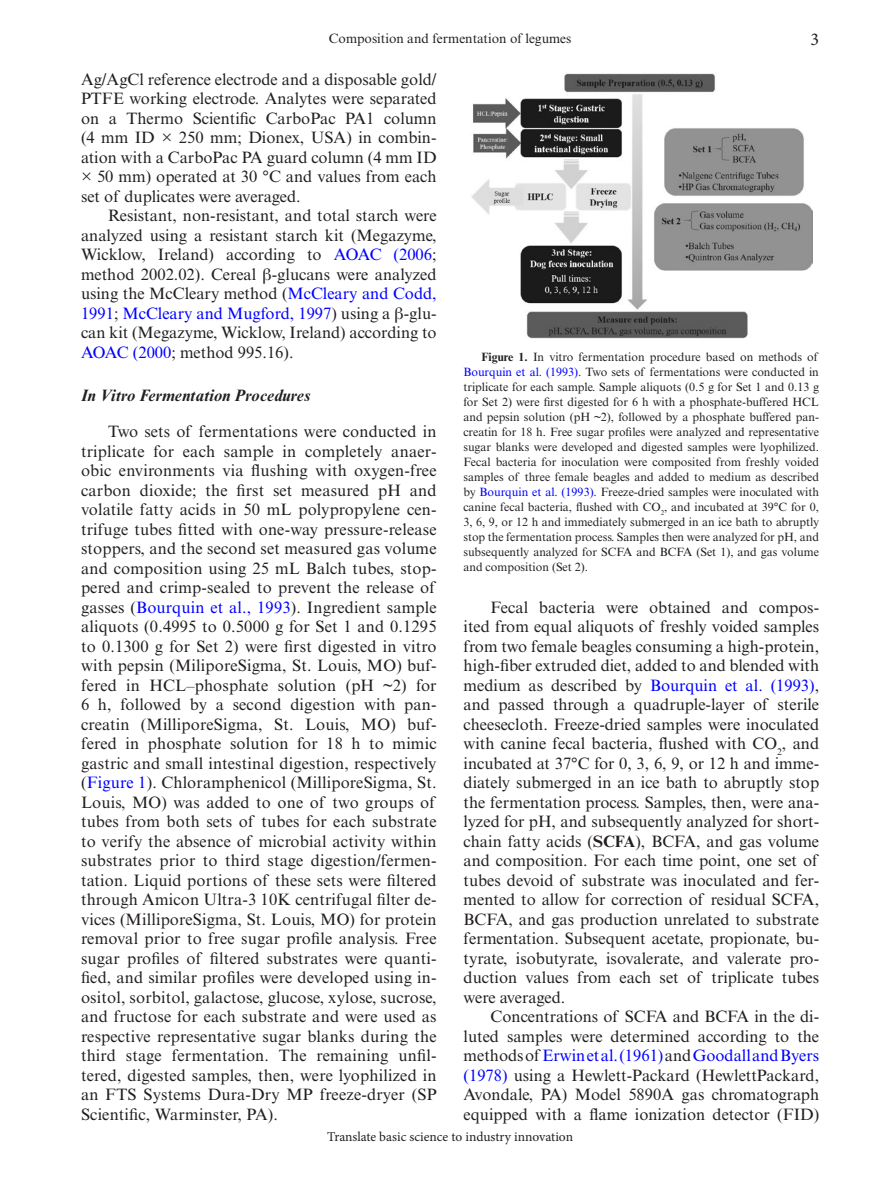
<style>
.page{position:relative;width:891px;height:1188px;background:#fff}
.page>*{position:absolute;margin:0;border:0;box-sizing:border-box;transform-origin:0 0}
.t1{font:18px "Minion Pro";color:#231f20}
.t2{font:16.5px/19.5px "Times New Roman MT Std";color:#231f20;text-align:justify}
.t3{font:italic 700 16.5px "Times New Roman MT Std";color:#231f20}
.t4{font:13.5px "Minion Pro";color:#231f20}
.t5{font:13.5px "Times New Roman MT Std";color:#231f20}
.t6{font:12px/15px "Times New Roman MT Std";color:#231f20;text-align:justify}
.s1{color:#00f}
.s2{font-family:"Gandhari Unicode"}
.s3{font-weight:700}
</style>
<div class="page">
<img style="left:471px;top:73px;width:341px;height:265px">
<p class="t5" style="left:329px;top:30px;width:244px">Composition and fermentation of legumes</p>
<p class="t1" style="left:810px;top:27px;width:10px">3</p>
<p class="t2" style="left:81px;top:69px;width:357px">Ag/AgCl reference electrode and a disposable gold/ PTFE working electrode. Analytes were separated on a Thermo Scientific CarboPac PA1 column (4 mm ID × 250 mm; Dionex, USA) in combin&shy;ation with a CarboPac PA guard column (4 mm ID × 50 mm) operated at 30 °C and values from each set of duplicates were averaged.</p>
<p class="t2" style="left:81px;top:206px;width:357px;text-indent:27px">Resistant, non-resistant, and total starch were analyzed using a resistant starch kit (Megazyme, Wicklow, Ireland) according to <span class="s1">AOAC (2006</span>; method 2002.02). Cereal <span class="s2">β</span>-glucans were analyzed using the McCleary method (<span class="s1">McCleary and Codd, 1991</span>; <span class="s1">McCleary and Mugford, 1997</span>) using a <span class="s2">β</span>-glu&shy;can kit (Megazyme, Wicklow, Ireland) according to <span class="s1">AOAC (2000</span>; method 995.16).</p>
<p class="t3" style="left:81px;top:386px;width:231px">In Vitro Fermentation Procedures</p>
<p class="t2" style="left:81px;top:422px;width:357px;text-indent:27px">Two sets of fermentations were conducted in triplicate for each sample in completely anaer&shy;obic environments via flushing with oxygen-free carbon dioxide; the first set measured pH and volatile fatty acids in 50 mL polypropylene cen&shy;trifuge tubes fitted with one-way pressure-release stoppers, and the second set measured gas volume and composition using 25 mL Balch tubes, stop&shy;pered and crimp-sealed to prevent the release of gasses (<span class="s1">Bourquin et al., 1993</span>). Ingredient sample aliquots (0.4995 to 0.5000 g for Set 1 and 0.1295 to 0.1300 g for Set 2) were first digested in vitro with pepsin (MiliporeSigma, St. Louis, MO) buf&shy;fered in HCL–phosphate solution (pH ~2) for 6 h, followed by a second digestion with pan&shy;creatin (MilliporeSigma, St. Louis, MO) buf&shy;fered in phosphate solution for 18 h to mimic gastric and small intestinal digestion, respectively (<span class="s1">Figure 1</span>). Chloramphenicol (MilliporeSigma, St.<br>Louis, MO) was added to one of two groups of tubes from both sets of tubes for each substrate to verify the absence of microbial activity within substrates prior to third stage digestion/fermen&shy;tation. Liquid portions of these sets were filtered through Amicon Ultra-3 10K centrifugal filter de&shy;vices (MilliporeSigma, St. Louis, MO) for protein removal prior to free sugar profile analysis. Free sugar profiles of filtered substrates were quanti&shy;fied, and similar profiles were developed using in&shy;ositol, sorbitol, galactose, glucose, xylose, sucrose, and fructose for each substrate and were used as respective representative sugar blanks during the third stage fermentation. The remaining unfil&shy;tered, digested samples, then, were lyophilized in an FTS Systems Dura-Dry MP freeze-dryer (SP Scientific, Warminster, PA).</p>
<p class="t6" style="left:463px;top:350px;width:357px;text-indent:18px"><span class="s3">Figure 1.</span> In vitro fermentation procedure based on methods of <span class="s1">Bourquin et al. (1993)</span>. Two sets of fermentations were conducted in triplicate for each sample. Sample aliquots (0.5 g for Set 1 and 0.13 g for Set 2) were first digested for 6 h with a phosphate-buffered HCL and pepsin solution (pH ~2), followed by a phosphate buffered pan&shy;creatin for 18 h. Free sugar profiles were analyzed and representative sugar blanks were developed and digested samples were lyophilized.<br>Fecal bacteria for inoculation were composited from freshly voided samples of three female beagles and added to medium as described by <span class="s1">Bourquin et al. (1993)</span>. Freeze-dried samples were inoculated with canine fecal bacteria, flushed with CO<sub>2</sub>, and incubated at 39°C for 0, 3, 6, 9, or 12 h and immediately submerged in an ice bath to abruptly stop the fermentation process. Samples then were analyzed for pH, and subsequently analyzed for SCFA and BCFA (Set 1), and gas volume and composition (Set 2).</p>
<p class="t2" style="left:464px;top:598px;width:357px;text-indent:27px">Fecal bacteria were obtained and compos&shy;ited from equal aliquots of freshly voided samples from two female beagles consuming a high-protein, high-fiber extruded diet, added to and blended with medium as described by <span class="s1">Bourquin et al. (1993)</span>, and passed through a quadruple-layer of sterile cheesecloth. Freeze-dried samples were inoculated with canine fecal bacteria, flushed with CO<sub>2</sub>, and incubated at 37°C for 0, 3, 6, 9, or 12 h and imme&shy;diately submerged in an ice bath to abruptly stop the fermentation process. Samples, then, were ana&shy;lyzed for pH, and subsequently analyzed for short&shy;chain fatty acids (<span class="s3">SCFA</span>), BCFA, and gas volume and composition. For each time point, one set of tubes devoid of substrate was inoculated and fer&shy;mented to allow for correction of residual SCFA, BCFA, and gas production unrelated to substrate fermentation. Subsequent acetate, propionate, bu&shy;tyrate, isobutyrate, isovalerate, and valerate pro&shy;duction values from each set of triplicate tubes were averaged.</p>
<p class="t2" style="left:464px;top:1007px;width:357px;text-indent:27px">Concentrations of SCFA and BCFA in the di&shy;luted samples were determined according to the methods of <span class="s1">Erwin et al. (1961)</span> and <span class="s1">Goodall and Byers (1978)</span> using a Hewlett-Packard (HewlettPackard, Avondale, PA) Model 5890A gas chromatograph equipped with a flame ionization detector (FID)</p>
<p class="t4" style="left:327px;top:1128px;width:247px">Translate basic science to industry innovation</p>
</div>
